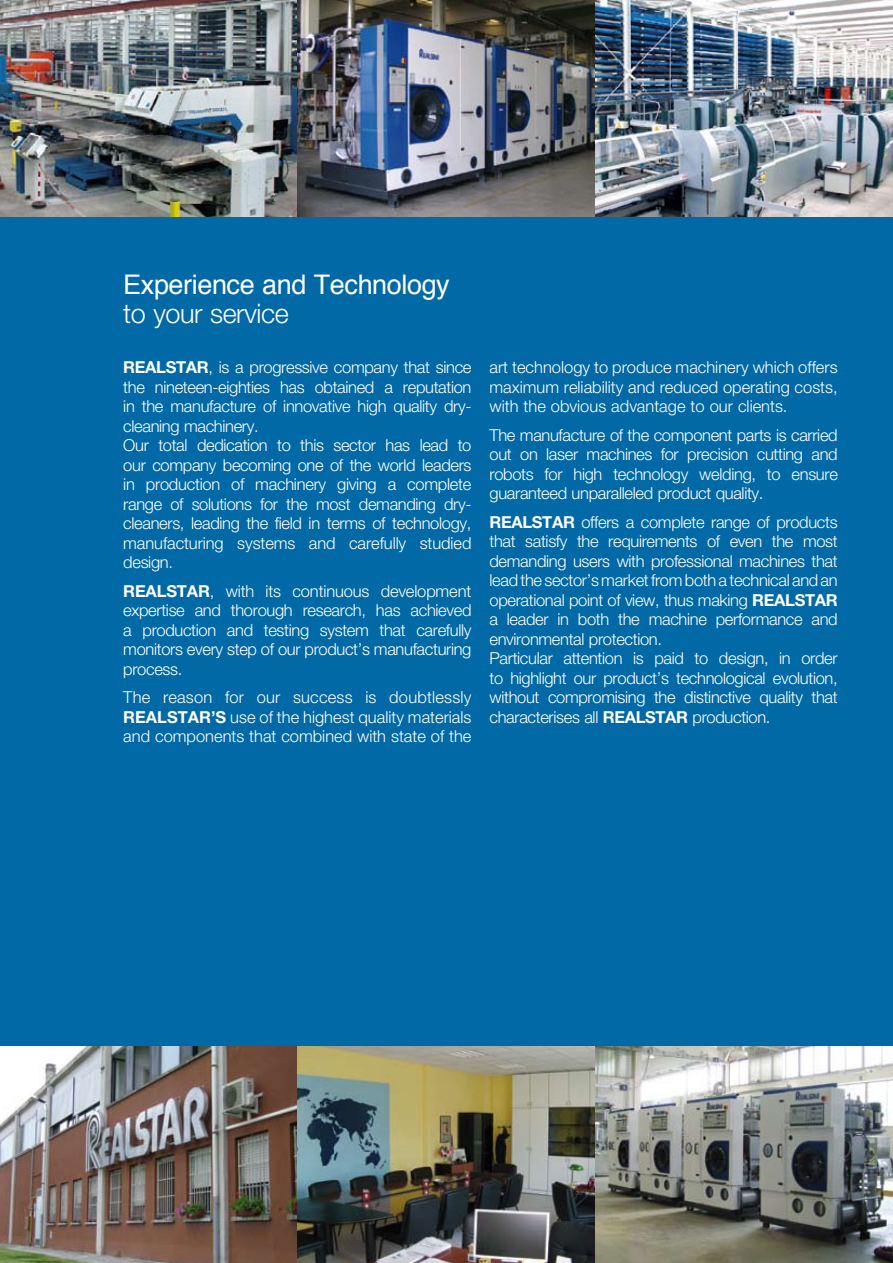
<style>
.page{position:relative;width:893px;height:1263px;background:#0069a6}
.page>*{position:absolute;margin:0;border:0;box-sizing:border-box;transform-origin:0 0}
.t1{font:27px "Helvetica";letter-spacing:-.015em;color:#fff}
.t2{font:300 27px "Helvetica Neue LT";letter-spacing:-.015em;color:#fff}
.t3{font:300 16.5px/19.5px "Helvetica Neue LT";letter-spacing:-.02em;color:#fff;text-align:justify}
.s1{font-weight:700}
</style>
<div class="page">
<img style="left:0;top:0;width:893px;height:217px">
<img style="left:0;top:1046px;width:893px;height:217px">
<h1 class="t1" style="left:123px;top:262px;width:328px">Experience and Technology</h1>
<h1 class="t2" style="left:123px;top:297px;width:167px">to your service</h1>
<p class="t3" style="left:123px;top:357px;width:350px;text-align:left"><span class="s1">REALSTAR</span>, is a progressive company that since the nineteen-eighties has obtained a reputation in the manufacture of innovative high quality dry&shy;cleaning machinery.<br>Our total dedication to this sector has lead to our company becoming one of the world leaders in production of machinery giving a complete range of solutions for the most demanding dry&shy;cleaners, leading the field in terms of technology, manufacturing systems and carefully studied design.</p>
<p class="t3" style="left:123px;top:581px;width:350px"><span class="s1">REALSTAR</span>, with its continuous development expertise and thorough research, has achieved a production and testing system that carefully monitors every step of our product’s manufacturing process.</p>
<p class="t3" style="left:123px;top:687px;width:350px">The reason for our success is doubtlessly <span class="s1">REALSTAR’S</span> use of the highest quality materials and components that combined with state of the</p>
<p class="t3" style="left:489px;top:357px;width:350px">art technology to produce machinery which offers maximum reliability and reduced operating costs, with the obvious advantage to our clients.</p>
<p class="t3" style="left:489px;top:425px;width:350px">The manufacture of the component parts is carried out on laser machines for precision cutting and robots for high technology welding, to ensure guaranteed unparalleled product quality.</p>
<p class="t3" style="left:489px;top:512px;width:350px;text-align:left"><span class="s1">REALSTAR</span> offers a complete range of products that satisfy the requirements of even the most demanding users with professional machines that lead the sector’s market from both a technical and an operational point of view, thus making <span class="s1">REALSTAR </span>a leader in both the machine performance and environmental protection.<br>Particular attention is paid to design, in order to highlight our product’s technological evolution, without compromising the distinctive quality that characterises all <span class="s1">REALSTAR</span> production.</p>
</div>
